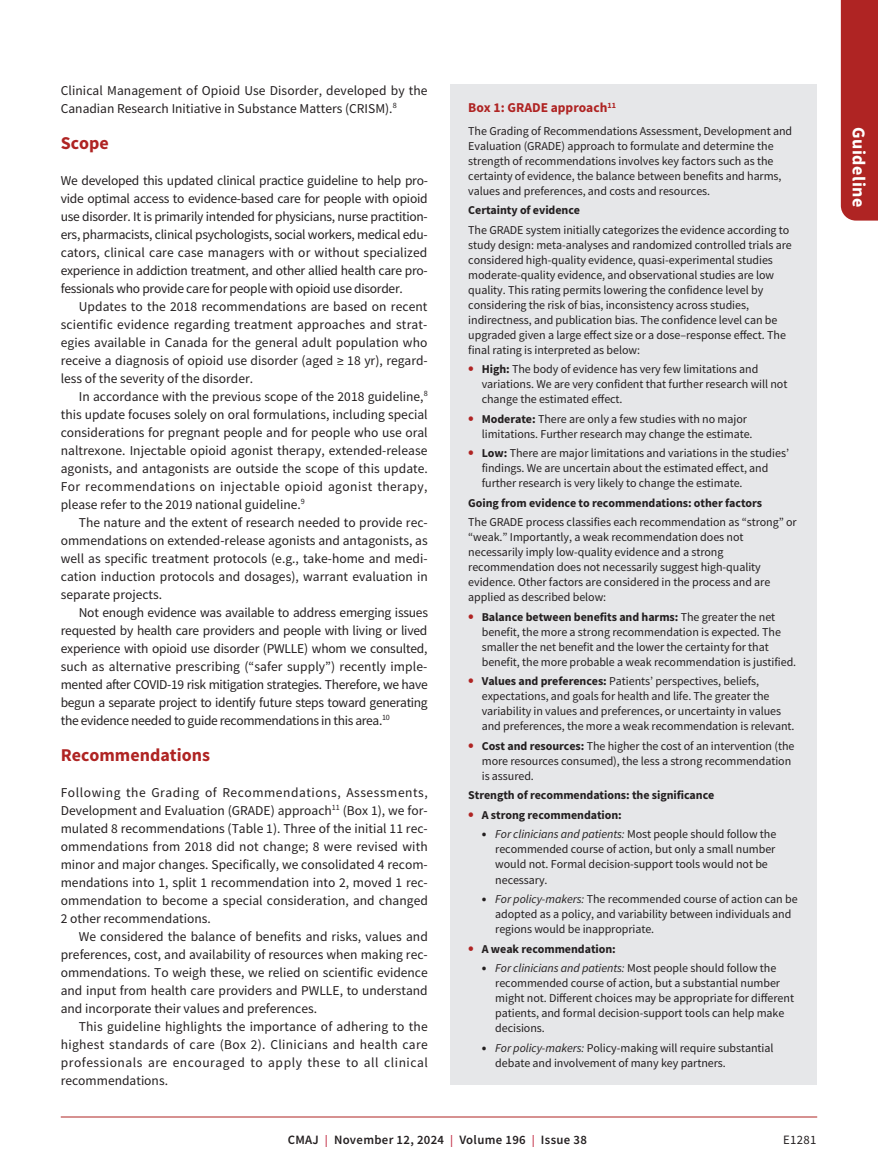
<style>
.page{position:relative;width:878px;height:1175px;background:#fff}
.page>*{position:absolute;margin:0;border:0;box-sizing:border-box;transform-origin:0 0}
.t1{font:700 18px "Source Sans Pro";color:#af2423}
.t2{font:700 18px "Source Sans Pro";letter-spacing:.025em;color:#fff}
.t3{font:13.5px/18px "Source Sans Pro";color:#231f20;text-align:justify}
.t4{font:700 13.5px "Source Sans Pro";color:#af2423}
.t5{font:600 12.75px "Source Sans Pro";letter-spacing:.025em;color:#231f20}
.t6{font:12.75px "Source Sans Pro";letter-spacing:.025em;color:#231f20}
.t7{font:12px/15px "Source Sans Pro";letter-spacing:-.005em;color:#231f20}
.t8{font:700 12px "Source Sans Pro";letter-spacing:-.005em;color:#231f20}
.s1{font-weight:700;font-size:16.5px;color:#af2423}
.s2{font-weight:700}
.s3{font-size:16.5px;color:#af2423}
.s4{font-weight:700;font-size:13.5px}
.s5{font-style:italic}
.s6{font-size:12px;color:#c5384e}
</style>
<div class="page">
<div style="left:840px;top:0;width:38px;height:220px;background:#af2423"></div>
<hr style="left:61px;top:1116px;width:756px;height:1px;background:#af2423">
<div style="left:450px;top:84px;width:367px;height:1000px;background:#e6e7e9"></div>
<p class="t3" style="left:61px;top:81px;width:368px">Clinical Management of Opioid Use Disorder, developed by the<br>Canadian Research Initiative in Substance Matters (CRISM).<sup>8</sup></p>
<h1 class="t1" style="left:61px;top:130px;width:50px">Scope</h1>
<p class="t3" style="left:61px;top:171px;width:369px">We developed this updated clinical practice guideline to help pro&shy;vide optimal access to evidence-based care for people with opioid use disorder. It is primarily intended for physicians, nurse practition&shy;ers, pharmacists, clinical psychologists, social workers, medical edu&shy;cators, clinical care case managers with or without specialized experience in addiction treatment, and other allied health care pro&shy;fessionals who provide care for people with opioid use disorder.</p>
<p class="t3" style="left:61px;top:297px;width:368px;text-indent:18px">Updates to the 2018 recommendations are based on recent scientific evidence regarding treatment approaches and strat&shy;egies available in Canada for the general adult population who receive a diagnosis of opioid use disorder (aged ≥ 18 yr), regard&shy;less of the severity of the disorder.</p>
<p class="t3" style="left:61px;top:387px;width:368px;text-indent:18px">In accordance with the previous scope of the 2018 guideline,<sup>8 </sup>this update focuses solely on oral formulations, including special considerations for pregnant people and for people who use oral naltrexone. Injectable opioid agonist therapy, extended-release agonists, and antagonists are outside the scope of this update.<br>For recommendations on injectable opioid agonist therapy, please refer to the 2019 national guideline.<sup>9</sup></p>
<p class="t3" style="left:61px;top:513px;width:368px;text-indent:18px">The nature and the extent of research needed to provide rec&shy;ommendations on extended-release agonists and antagonists, as well as specific treatment protocols (e.g., take-home and medi&shy;cation induction protocols and dosages), warrant evaluation in separate projects.</p>
<p class="t3" style="left:61px;top:603px;width:369px;text-indent:18px">Not enough evidence was available to address emerging issues requested by health care providers and people with living or lived experience with opioid use disorder (PWLLE) whom we consulted, such as alternative prescribing (“safer supply”) recently imple&shy;mented after COVID-19 risk mitigation strategies. Therefore, we have begun a separate project to identify future steps toward generating the evidence needed to guide recommendations in this area.<sup>10</sup></p>
<h1 class="t1" style="left:61px;top:742px;width:151px">Recommendations</h1>
<p class="t3" style="left:61px;top:783px;width:368px">Following the Grading of Recommendations, Assessments, Development and Evaluation (GRADE) approach<sup>11</sup> (Box 1), we for&shy;mulated 8 recommendations (Table 1). Three of the initial 11 rec&shy;ommendations from 2018 did not change; 8 were revised with minor and major changes. Specifically, we consolidated 4 recom&shy;mendations into 1, split 1 recommendation into 2, moved 1 rec&shy;ommendation to become a special consideration, and changed 2 other recommendations.</p>
<p class="t3" style="left:61px;top:927px;width:368px;text-indent:18px">We considered the balance of benefits and risks, values and preferences, cost, and availability of resources when making rec&shy;ommendations. To weigh these, we relied on scientific evidence and input from health care providers and PWLLE, to understand and incorporate their values and preferences.</p>
<p class="t3" style="left:61px;top:1017px;width:368px;text-indent:18px">This guideline highlights the importance of adhering to the highest standards of care (Box 2). Clinicians and health care professionals are encouraged to apply these to all clinical recommendations.</p>
<p class="t4" style="left:468px;top:99px;width:149px">Box 1: GRADE approach<sup>11</sup></p>
<p class="t7" style="left:468px;top:123px;width:325px">The Grading of Recommendations Assessment, Development and Evaluation (GRADE) approach to formulate and determine the strength of recommendations involves key factors such as the certainty of evidence, the balance between benefits and harms, values and preferences, and costs and resources.</p>
<p class="t8" style="left:468px;top:202px;width:113px">Certainty of evidence</p>
<p class="t7" style="left:468px;top:222px;width:325px">The GRADE system initially categorizes the evidence according to study design: meta-analyses and randomized controlled trials are considered high-quality evidence, quasi-experimental studies moderate-quality evidence, and observational studies are low quality. This rating permits lowering the confidence level by considering the risk of bias, inconsistency across studies, indirectness, and publication bias. The confidence level can be upgraded given a large effect size or a dose–response effect. The final rating is interpreted as below:</p>
<p class="t7" style="left:482px;top:362px;width:307px;text-indent:-14px"><span class="s1">•</span> <span class="s2">High:</span> The body of evidence has very few limitations and variations. We are very confident that further research will not change the estimated effect.</p>
<p class="t7" style="left:482px;top:411px;width:272px;text-indent:-14px"><span class="s1">•</span> <span class="s2">Moderate:</span> There are only a few studies with no major limitations. Further research may change the estimate.</p>
<p class="t7" style="left:482px;top:446px;width:309px;text-indent:-14px"><span class="s1">•</span> <span class="s2">Low:</span> There are major limitations and variations in the studies’ findings. We are uncertain about the estimated effect, and further research is very likely to change the estimate.</p>
<p class="t8" style="left:468px;top:495px;width:295px">Going from evidence to recommendations: other factors</p>
<p class="t7" style="left:468px;top:515px;width:330px">The GRADE process classifies each recommendation as “strong” or “weak.” Importantly, a weak recommendation does not necessarily imply low-quality evidence and a strong recommendation does not necessarily suggest high-quality evidence. Other factors are considered in the process and are applied as described below:</p>
<p class="t7" style="left:482px;top:609px;width:316px;text-indent:-14px"><span class="s1">•</span> <span class="s2">Balance between benefits and harms:</span> The greater the net benefit, the more a strong recommendation is expected. The smaller the net benefit and the lower the certainty for that benefit, the more probable a weak recommendation is justified.</p>
<p class="t7" style="left:482px;top:674px;width:314px;text-indent:-14px"><span class="s1">•</span> <span class="s2">Values and preferences:</span> Patients’ perspectives, beliefs, expectations, and goals for health and life. The greater the variability in values and preferences, or uncertainty in values and preferences, the more a weak recommendation is relevant.</p>
<p class="t7" style="left:482px;top:738px;width:314px;text-indent:-14px"><span class="s1">•</span> <span class="s2">Cost and resources:</span> The higher the cost of an intervention (the more resources consumed), the less a strong recommendation is assured.</p>
<p class="t8" style="left:468px;top:787px;width:248px">Strength of recommendations: the significance</p>
<p class="t8" style="left:468px;top:807px;width:155px"><span class="s3">•</span> A strong recommendation:</p>
<p class="t7" style="left:495px;top:827px;width:282px;text-indent:-14px"><span class="s4">•</span> <span class="s5">For clinicians and patients:</span> Most people should follow the recommended course of action, but only a small number would not. Formal decision-support tools would not be necessary.</p>
<p class="t7" style="left:495px;top:891px;width:304px;text-indent:-14px"><span class="s4">•</span> <span class="s5">For policy-makers:</span> The recommended course of action can be adopted as a policy, and variability between individuals and regions would be inappropriate.</p>
<p class="t8" style="left:468px;top:940px;width:149px"><span class="s3">•</span> A weak recommendation:</p>
<p class="t7" style="left:495px;top:960px;width:300px;text-indent:-14px"><span class="s4">•</span> <span class="s5">For clinicians and patients:</span> Most people should follow the recommended course of action, but a substantial number might not. Different choices may be appropriate for different patients, and formal decision-support tools can help make decisions.</p>
<p class="t7" style="left:495px;top:1040px;width:280px;text-indent:-14px"><span class="s4">•</span> <span class="s5">For policy-makers:</span> Policy-making will require substantial debate and involvement of many key partners.</p>
<p class="t5" style="left:288px;top:1131px;width:301px">CMAJ <span class="s6">|</span> November 12, 2024 <span class="s6">|</span> Volume 196 <span class="s6">|</span> Issue 38</p>
<p class="t6" style="left:783px;top:1132px;width:35px">E1281</p>
<h1 class="t2" style="left:871px;top:127px;width:81px;rotate:90deg">Guideline</h1>
</div>
